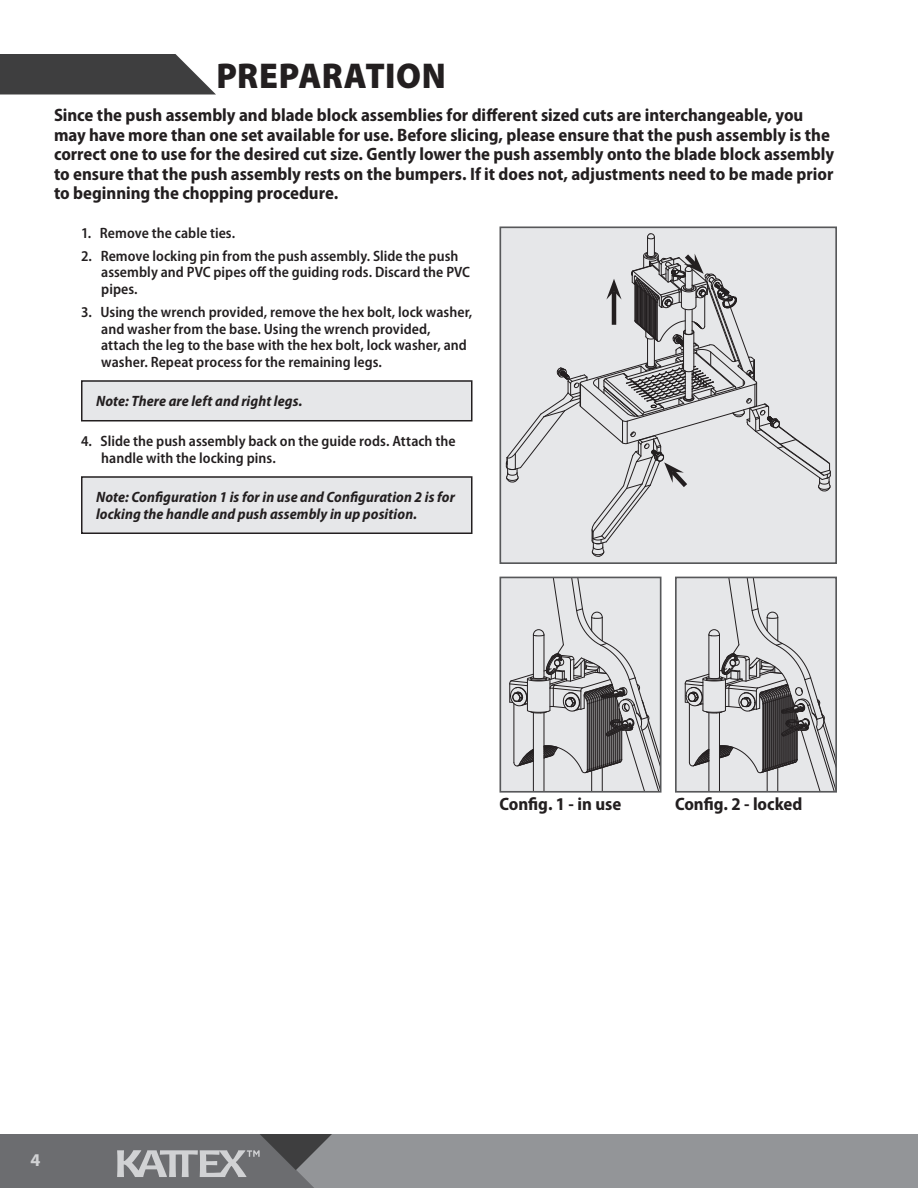
<style>
.page{position:relative;width:918px;height:1188px;background:#fff}
.page>*{position:absolute;margin:0;border:0;box-sizing:border-box;transform-origin:0 0}
.Titles{font:900 36px "Myriad Pro";letter-spacing:.015em;color:#231f20;scale:.95 1}
.Instructions_2{font:700 semi-condensed 18px/19.5px "Myriad Pro";color:#231f20}
.t1{font:700 18px "Myriad Pro";color:#d1d2d4}
.Instructions{font:600 semi-condensed 15px/16.5px "Myriad Pro";letter-spacing:.005em;color:#231f20}
.Instructions_-_Notes{font:italic 700 semi-condensed 15px/16.5px "Myriad Pro";letter-spacing:.01em;color:#231f20}
</style>
<div class="page">
<div style="left:0;top:1134px;width:918px;height:54px;background:#939598"></div>
<svg style="left:0;top:1134px;width:332px;height:54px"></svg>
<svg style="left:0;top:54px;width:216px;height:40px"></svg>
<div style="left:500px;top:577px;width:161px;height:215px;background:#e6e7e9"></div>
<svg style="left:509px;top:580px;width:149px;height:210px"></svg>
<div style="left:499px;top:577px;width:162px;height:216px;border:2px solid #57585a"></div>
<div style="left:676px;top:577px;width:160px;height:215px;background:#e6e7e9"></div>
<svg style="left:685px;top:580px;width:149px;height:210px"></svg>
<div style="left:675px;top:577px;width:162px;height:216px;border:2px solid #57585a"></div>
<div style="left:500px;top:227px;width:336px;height:336px;background:#e6e7e9"></div>
<div style="left:499px;top:226px;width:338px;height:338px;border:2px solid #57585a"></div>
<div style="left:82px;top:477px;width:390px;height:56px;background:#e6e7e9"></div>
<div style="left:81px;top:476px;width:391px;height:58px;border:2px solid #231f20"></div>
<div style="left:82px;top:381px;width:390px;height:40px;background:#e6e7e9"></div>
<div style="left:81px;top:380px;width:391px;height:41px;border:2px solid #231f20"></div>
<svg style="left:506px;top:233px;width:325px;height:324px"></svg>
<p class="Titles" style="left:216px;top:55px;width:243px">PREPARATION</p>
<p class="Instructions_2" style="left:54px;top:106px;width:782px">Since the push assembly and blade block assemblies for different sized cuts are interchangeable, you may have more than one set available for use. Before slicing, please ensure that the push assembly is the correct one to use for the desired cut size. Gently lower the push assembly onto the blade block assembly to ensure that the push assembly rests on the bumpers. If it does not, adjustments need to be made prior to beginning the chopping procedure.</p>
<p class="Instructions" style="left:81px;top:225px;width:156px">1. Remove the cable ties.</p>
<p class="Instructions" style="left:101px;top:248px;width:370px;text-indent:-20px">2. Remove locking pin from the push assembly. Slide the push assembly and PVC pipes off the guiding rods. Discard the PVC pipes.</p>
<p class="Instructions" style="left:101px;top:304px;width:373px;text-indent:-20px">3. Using the wrench provided, remove the hex bolt, lock washer, and washer from the base. Using the wrench provided, attach the leg to the base with the hex bolt, lock washer, and washer. Repeat process for the remaining legs.</p>
<p class="Instructions_-_Notes" style="left:96px;top:394px;width:208px">Note: There are left and right legs.</p>
<p class="Instructions" style="left:101px;top:433px;width:356px;text-indent:-20px">4. Slide the push assembly back on the guide rods. Attach the handle with the locking pins.</p>
<p class="Instructions_-_Notes" style="left:96px;top:490px;width:360px">Note: Configuration 1 is for in use and Configuration 2 is for locking the handle and push assembly in up position.</p>
<p class="Instructions_2" style="left:500px;top:794px;width:123px">Config. 1 - in use</p>
<p class="Instructions_2" style="left:675px;top:794px;width:129px">Config. 2 - locked</p>
<p class="t1" style="left:31px;top:1149px;width:11px">4</p>
</div>
